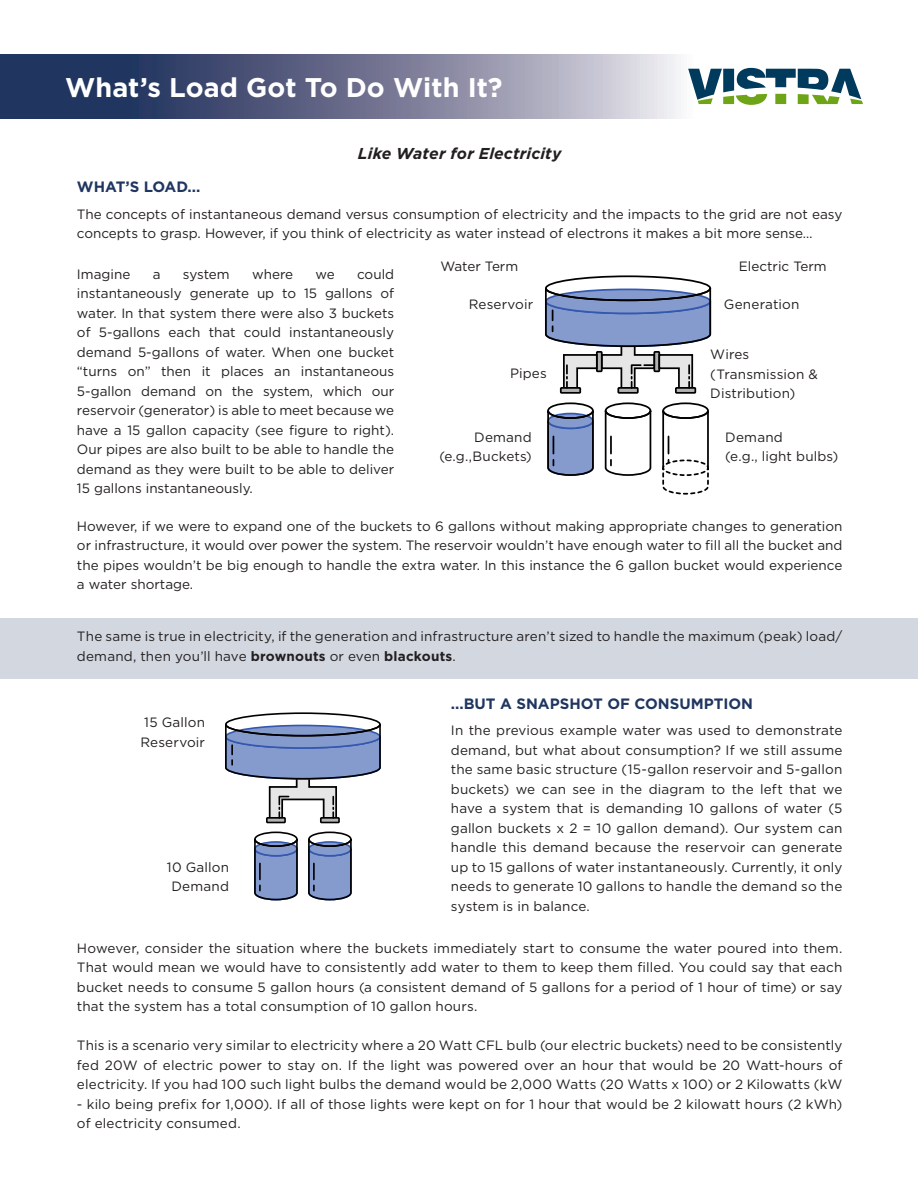
<style>
.page{position:relative;width:918px;height:1188px;background:#fff}
.page>*{position:absolute;margin:0;border:0;box-sizing:border-box;transform-origin:0 0}
.t1{font:700 27px "Gotham";color:#fff}
.t2{font:italic 700 15.75px "Gotham";letter-spacing:.01em;color:#231f20}
.Subhead{font:700 15px "Gotham";color:#203660}
.Subhead-2{font:700 15px "Gotham";letter-spacing:-.02em;color:#203660}
.Bold{font:13.5px/19.5px "Gotham";color:#231f20}
.s1{font-weight:700}
</style>
<div class="page">
<svg style="left:0;top:54px;width:754px;height:65px;background:#757c98"></svg>
<svg style="left:688px;top:68px;width:175px;height:37px"></svg>
<div style="left:0;top:618px;width:918px;height:60px;background:#d3d7df"></div>
<div style="left:320px;top:817px;width:20px;height:6px;border:2px solid #000"></div>
<div style="left:266px;top:817px;width:20px;height:6px;border:2px solid #000"></div>
<div style="left:225px;top:712px;width:156px;height:25px;border:2px solid #000;border-radius:50%"></div>
<svg style="left:225px;top:723px;width:156px;height:97px"></svg>
<div style="left:254px;top:832px;width:44px;height:15px;border:2px solid #000;border-radius:50%"></div>
<svg style="left:254px;top:838px;width:44px;height:63px;background:#788ab4"></svg>
<div style="left:308px;top:832px;width:44px;height:15px;border:2px solid #000;border-radius:50%"></div>
<svg style="left:308px;top:838px;width:44px;height:63px;background:#788ab4"></svg>
<div style="left:618px;top:388px;width:20px;height:5px;background:#b3b3b3"></div>
<div style="left:617px;top:387px;width:22px;height:7px;border:2px solid #000"></div>
<div style="left:545px;top:275px;width:166px;height:26px;border:2px solid #000;border-radius:50%"></div>
<div style="left:547px;top:402px;width:47px;height:17px;border:2px solid #000;border-radius:50%"></div>
<svg style="left:547px;top:409px;width:47px;height:67px;background:#788ab4"></svg>
<div style="left:605px;top:402px;width:46px;height:17px;border:2px solid #000;border-radius:50%"></div>
<svg style="left:604px;top:409px;width:48px;height:67px"></svg>
<div style="left:662px;top:402px;width:47px;height:17px;border:2px solid #000;border-radius:50%"></div>
<svg style="left:662px;top:409px;width:47px;height:86px"></svg>
<div style="left:676px;top:388px;width:19px;height:5px;background:#b3b3b3"></div>
<div style="left:675px;top:387px;width:21px;height:7px;border:2px solid #000"></div>
<div style="left:561px;top:388px;width:19px;height:5px;background:#b3b3b3"></div>
<div style="left:560px;top:387px;width:21px;height:7px;border:2px solid #000"></div>
<svg style="left:545px;top:287px;width:167px;height:103px"></svg>
<p class="t1" style="left:65px;top:70px;width:439px">What’s Load Got To Do With It?</p>
<p class="t2" style="left:358px;top:143px;width:205px">Like Water for Electricity</p>
<p class="Subhead-2" style="left:77px;top:177px;width:125px">WHAT’S LOAD...</p>
<p class="Bold" style="left:77px;top:204px;width:767px">The concepts of instantaneous demand versus consumption of electricity and the impacts to the grid are not easy concepts to grasp. However, if you think of electricity as water instead of electrons it makes a bit more sense…</p>
<p class="Bold" style="left:440px;top:257px;width:79px">Water Term</p>
<p class="Bold" style="left:469px;top:294px;width:66px">Reservoir</p>
<p class="Bold" style="left:739px;top:257px;width:89px">Electric Term</p>
<p class="Bold" style="left:724px;top:294px;width:77px">Generation</p>
<p class="Bold" style="left:77px;top:264px;width:319px;text-align:justify;text-indent:280px">could instantaneously generate up to 15 gallons of water. In that system there were also 3 buckets of 5-gallons each that could instantaneously demand 5-gallons of water. When one bucket “turns on” then it places an instantaneous 5-gallon demand on the system, which our reservoir (generator) is able to meet because we have a 15 gallon capacity (see figure to right).<br>Our pipes are also built to be able to handle the demand as they were built to be able to deliver 15 gallons instantaneously.</p>
<p class="Bold" style="left:77px;top:264px;width:55px">Imagine</p>
<p class="Bold" style="left:153px;top:264px;width:9px">a</p>
<p class="Bold" style="left:183px;top:264px;width:48px">system</p>
<p class="Bold" style="left:252px;top:264px;width:43px">where</p>
<p class="Bold" style="left:316px;top:264px;width:21px">we</p>
<p class="Bold" style="left:710px;top:344px;width:41px">Wires</p>
<p class="Bold" style="left:710px;top:364px;width:109px">(Transmission &amp;<br>Distribution)</p>
<p class="Bold" style="left:725px;top:427px;width:59px">Demand</p>
<p class="Bold" style="left:725px;top:446px;width:114px">(e.g., light bulbs)</p>
<p class="Bold" style="left:510px;top:363px;width:38px">Pipes</p>
<p class="Bold" style="left:474px;top:427px;width:59px">Demand</p>
<p class="Bold" style="left:439px;top:446px;width:94px">(e.g.,Buckets)</p>
<p class="Bold" style="left:77px;top:516px;width:767px;text-align:justify">However, if we were to expand one of the buckets to 6 gallons without making appropriate changes to generation or infrastructure, it would over power the system. The reservoir wouldn’t have enough water to fill all the bucket and the pipes wouldn’t be big enough to handle the extra water. In this instance the 6 gallon bucket would experience a water shortage.</p>
<p class="Bold" style="left:77px;top:626px;width:767px">The same is true in electricity, if the generation and infrastructure aren’t sized to handle the maximum (peak) load/ demand, then you’ll have <span class="s1">brownouts</span> or even <span class="s1">blackouts</span>.</p>
<p class="Bold" style="left:140px;top:712px;width:66px">15 Gallon<br>Reservoir</p>
<p class="Bold" style="left:167px;top:857px;width:64px;text-align:center">10 Gallon<br>Demand</p>
<p class="Subhead" style="left:451px;top:694px;width:304px">...BUT A SNAPSHOT OF CONSUMPTION</p>
<p class="Bold" style="left:451px;top:720px;width:393px;text-align:justify">In the previous example water was used to demonstrate demand, but what about consumption? If we still assume the same basic structure (15-gallon reservoir and 5-gallon buckets) we can see in the diagram to the left that we have a system that is demanding 10 gallons of water (5 gallon buckets x 2 = 10 gallon demand). Our system can handle this demand because the reservoir can generate up to 15 gallons of water instantaneously. Currently, it only needs to generate 10 gallons to handle the demand so the system is in balance.</p>
<p class="Bold" style="left:77px;top:938px;width:767px;text-align:justify">However, consider the situation where the buckets immediately start to consume the water poured into them.<br>That would mean we would have to consistently add water to them to keep them filled. You could say that each bucket needs to consume 5 gallon hours (a consistent demand of 5 gallons for a period of 1 hour of time) or say that the system has a total consumption of 10 gallon hours.</p>
<p class="Bold" style="left:77px;top:1035px;width:767px;text-align:justify">This is a scenario very similar to electricity where a 20 Watt CFL bulb (our electric buckets) need to be consistently fed 20W of electric power to stay on. If the light was powered over an hour that would be 20 Watt-hours of electricity. If you had 100 such light bulbs the demand would be 2,000 Watts (20 Watts x 100) or 2 Kilowatts (kW</p>
<p class="Bold" style="left:77px;top:1094px;width:767px">- kilo being prefix for 1,000). If all of those lights were kept on for 1 hour that would be 2 kilowatt hours (2 kWh) of electricity consumed.</p>
</div>
